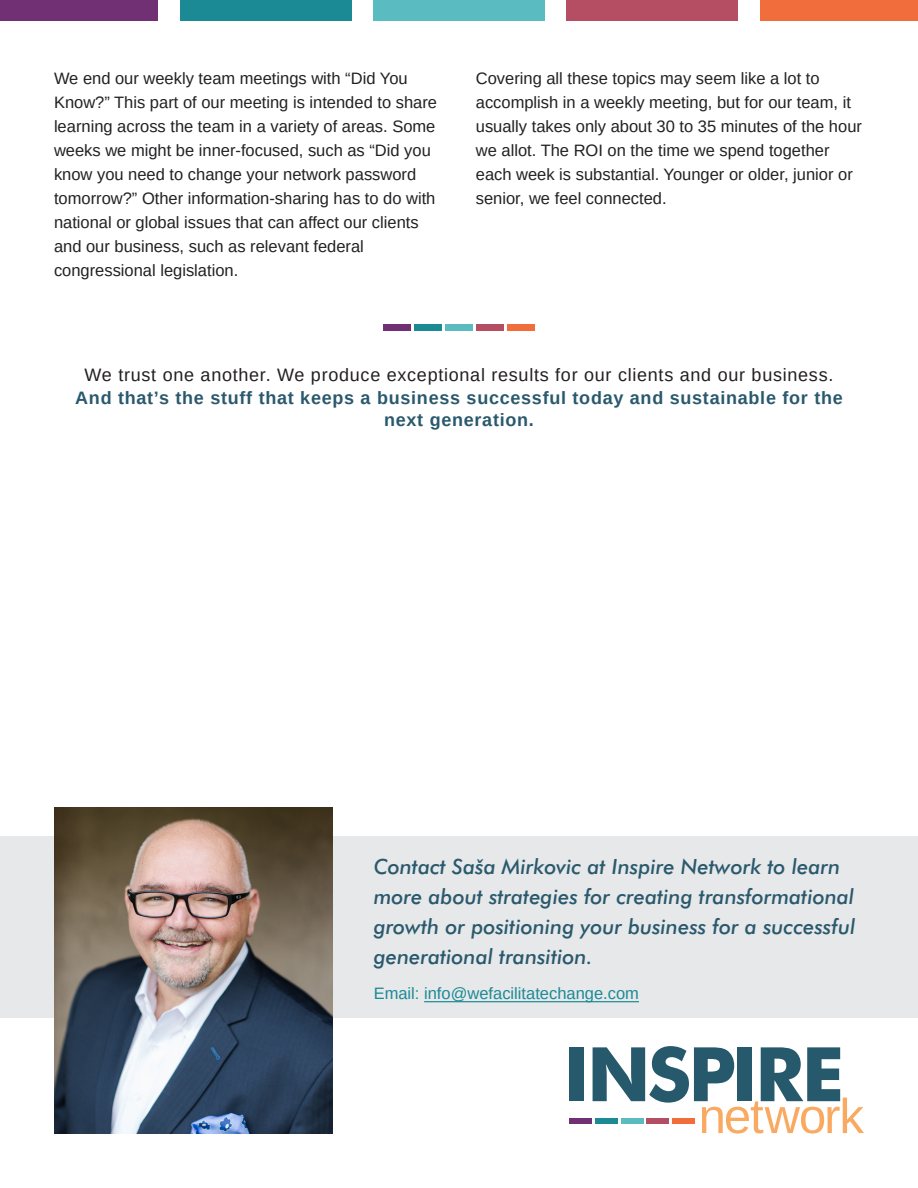
<style>
.page{position:relative;width:918px;height:1188px;background:#fff}
.page>*{position:absolute;margin:0;border:0;box-sizing:border-box;transform-origin:0 0}
.t1{font:italic 500 21px/30px "Futura BT";color:#2a596d}
.Center_Callout{font:700 18px/22.5px "Arimo";letter-spacing:.04em;color:#2a596d;text-align:center}
.Body{font:16.5px/24px "Arimo";color:#212023}
.t2{font:16.5px "Arimo";color:#1c8a95}
.s1{font-weight:400;color:#231f20}
.s2{font-style:inherit}
</style>
<div class="page">
<div style="left:0;top:0;width:158px;height:21px;background:#713074"></div>
<div style="left:180px;top:0;width:172px;height:21px;background:#1c8a95"></div>
<div style="left:373px;top:0;width:172px;height:21px;background:#5abcc1"></div>
<div style="left:566px;top:0;width:172px;height:21px;background:#b64e63"></div>
<div style="left:760px;top:0;width:158px;height:21px;background:#f26d3c"></div>
<div style="left:384px;top:324px;width:27px;height:6px;background:#713074"></div>
<div style="left:415px;top:324px;width:27px;height:6px;background:#1c8a95"></div>
<div style="left:445px;top:324px;width:28px;height:6px;background:#5abcc1"></div>
<div style="left:476px;top:324px;width:27px;height:6px;background:#b64e63"></div>
<div style="left:507px;top:324px;width:27px;height:6px;background:#f26d3c"></div>
<div style="left:0;top:836px;width:918px;height:181px;background:#e6e8e9"></div>
<img style="left:54px;top:808px;width:279px;height:326px">
<div style="left:569px;top:1047px;width:15px;height:54px;background:#27596d"></div>
<svg style="left:593px;top:1046px;width:271px;height:88px"></svg>
<div style="left:569px;top:1118px;width:23px;height:6px;background:#713074"></div>
<div style="left:595px;top:1118px;width:23px;height:6px;background:#1c8a95"></div>
<div style="left:621px;top:1118px;width:23px;height:6px;background:#5abcc1"></div>
<div style="left:646px;top:1118px;width:23px;height:6px;background:#b64e63"></div>
<div style="left:672px;top:1118px;width:23px;height:6px;background:#f26d3c"></div>
<hr style="left:424px;top:1001px;width:215px;height:1px;background:#1c8a95">
<p class="Body" style="left:54px;top:67px;width:385px">We end our weekly team meetings with “Did You Know?” This part of our meeting is intended to share learning across the team in a variety of areas. Some weeks we might be inner-focused, such as “Did you know you need to change your network password tomorrow?” Other information-sharing has to do with national or global issues that can affect our clients and our business, such as relevant federal congressional legislation.</p>
<p class="Body" style="left:476px;top:67px;width:388px">Covering all these topics may seem like a lot to accomplish in a weekly meeting, but for our team, it usually takes only about 30 to 35 minutes of the hour we allot. The ROI on the time we spend together each week is substantial. Younger or older, junior or senior, we feel connected.</p>
<p class="Center_Callout" style="left:75px;top:364px;width:769px"><span class="s1">We trust one another. We produce exceptional results for our clients and our business.<br></span>And that’s the stuff that keeps a business successful today and sustainable for the next generation.</p>
<p class="t1" style="left:374px;top:851px;width:483px">Contact Saša Mirkovic at Inspire Network to learn more about strategies for creating transformational growth or positioning your business for a successful generational transition.</p>
<p class="t2" style="left:374px;top:982px;width:267px"><span class="s2">Email: in</span>f<span class="s2">o@</span>wefacilitatechange<span class="s2">.com</span></p>
</div>
